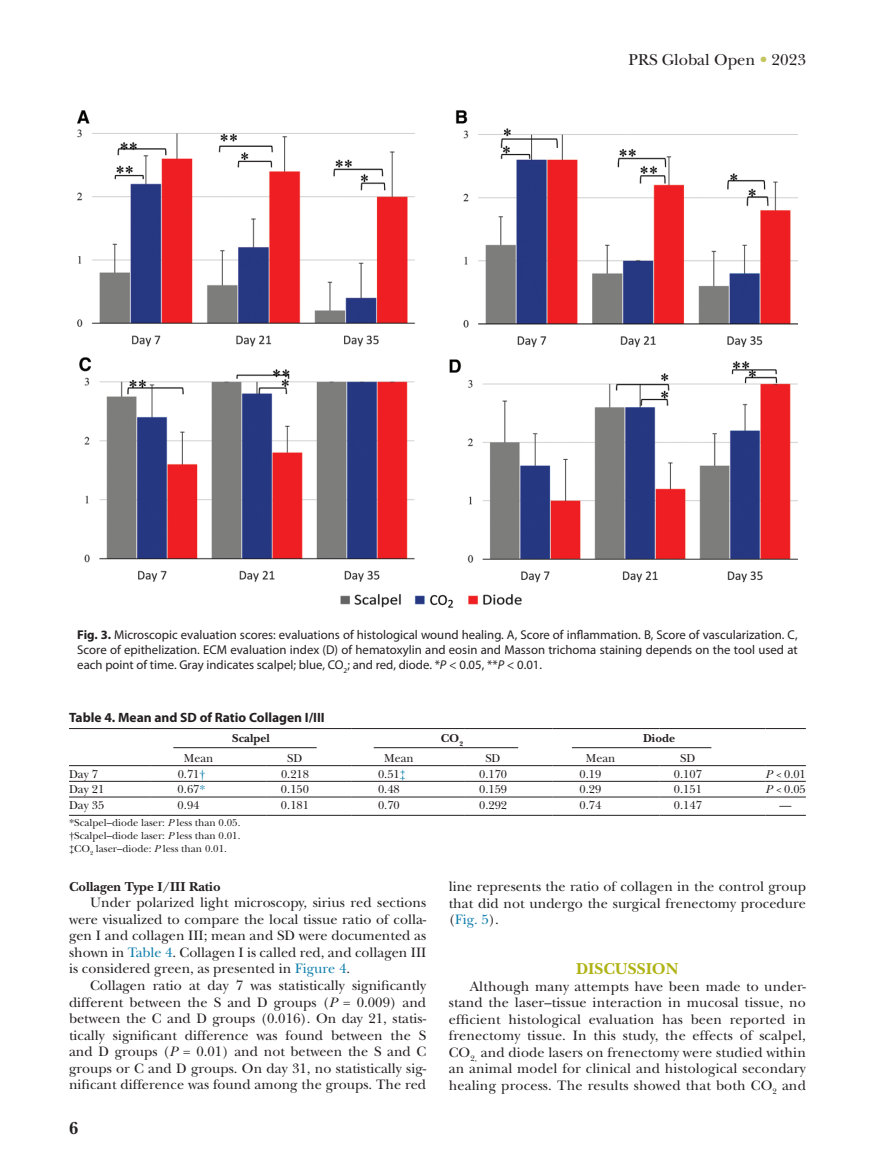
<style>
.page{position:relative;width:878px;height:1175px;background:#fff}
.page>*{position:absolute;margin:0;border:0;box-sizing:border-box;transform-origin:0 0}
.t1{font:700 18px "New Baskerville Std";color:#231f20}
.t2{font:16.5px "New Baskerville Std";color:#231f20}
.t3{font:700 16.5px "New Baskerville Std";color:#afb314}
.t4{font:14.25px/16.5px "New Baskerville Std";color:#231f20;text-align:justify}
.t5{font:700 13.5px "Myriad Pro";color:#231f20}
.t6{font:700 13.5px "New Baskerville Std";color:#231f20}
.t7{font:12.75px/15px "Myriad Pro";color:#231f20;text-align:justify}
.t8{font:12px "New Baskerville Std";color:#231f20}
.t9{font:700 12px "New Baskerville Std";color:#231f20}
.t10{font:10.5px/12.8px "New Baskerville Std";color:#231f20;text-align:justify}
.s1{color:#c5c660}
.s2{font-weight:700}
.s3{font-style:italic}
.s4{color:#0f7eac}
</style>
<div class="page">
<img style="left:77px;top:110px;width:720px;height:498px">
<hr style="left:69px;top:728px;width:82px;height:1px;background:#231f20">
<hr style="left:151px;top:728px;width:116px;height:1px;background:#231f20">
<hr style="left:267px;top:728px;width:84px;height:1px;background:#231f20">
<hr style="left:351px;top:728px;width:114px;height:1px;background:#231f20">
<hr style="left:465px;top:728px;width:87px;height:1px;background:#231f20">
<hr style="left:552px;top:728px;width:107px;height:1px;background:#231f20">
<hr style="left:659px;top:728px;width:106px;height:1px;background:#231f20">
<hr style="left:765px;top:728px;width:40px;height:1px;background:#231f20">
<hr style="left:69px;top:765px;width:82px;height:1px;background:#231f20">
<hr style="left:151px;top:765px;width:116px;height:1px;background:#231f20">
<hr style="left:267px;top:765px;width:84px;height:1px;background:#231f20">
<hr style="left:351px;top:765px;width:114px;height:1px;background:#231f20">
<hr style="left:465px;top:765px;width:87px;height:1px;background:#231f20">
<hr style="left:552px;top:765px;width:107px;height:1px;background:#231f20">
<hr style="left:659px;top:765px;width:106px;height:1px;background:#231f20">
<hr style="left:765px;top:765px;width:40px;height:1px;background:#231f20">
<hr style="left:69px;top:781px;width:82px;height:1px;background:#231f20">
<hr style="left:151px;top:781px;width:116px;height:1px;background:#231f20">
<hr style="left:267px;top:781px;width:84px;height:1px;background:#231f20">
<hr style="left:351px;top:781px;width:114px;height:1px;background:#231f20">
<hr style="left:465px;top:781px;width:87px;height:1px;background:#231f20">
<hr style="left:552px;top:781px;width:107px;height:1px;background:#231f20">
<hr style="left:659px;top:781px;width:106px;height:1px;background:#231f20">
<hr style="left:765px;top:781px;width:40px;height:1px;background:#231f20">
<hr style="left:69px;top:796px;width:82px;height:1px;background:#231f20">
<hr style="left:69px;top:815px;width:82px;height:1px;background:#231f20">
<hr style="left:151px;top:796px;width:116px;height:1px;background:#231f20">
<hr style="left:151px;top:815px;width:116px;height:1px;background:#231f20">
<hr style="left:267px;top:796px;width:84px;height:1px;background:#231f20">
<hr style="left:267px;top:815px;width:84px;height:1px;background:#231f20">
<hr style="left:351px;top:796px;width:114px;height:1px;background:#231f20">
<hr style="left:351px;top:815px;width:114px;height:1px;background:#231f20">
<hr style="left:465px;top:796px;width:87px;height:1px;background:#231f20">
<hr style="left:465px;top:815px;width:87px;height:1px;background:#231f20">
<hr style="left:552px;top:796px;width:107px;height:1px;background:#231f20">
<hr style="left:552px;top:815px;width:107px;height:1px;background:#231f20">
<hr style="left:659px;top:796px;width:106px;height:1px;background:#231f20">
<hr style="left:659px;top:815px;width:106px;height:1px;background:#231f20">
<hr style="left:765px;top:796px;width:40px;height:1px;background:#231f20">
<hr style="left:765px;top:815px;width:40px;height:1px;background:#231f20">
<hr style="left:173px;top:747px;width:143px;height:1px;background:#231f20">
<hr style="left:374px;top:747px;width:144px;height:1px;background:#231f20">
<hr style="left:572px;top:747px;width:139px;height:1px;background:#231f20">
<p class="t2" style="left:628px;top:50px;width:179px">PRS Global Open <span class="s1">•</span> 2023</p>
<p class="t7" style="left:77px;top:626px;width:722px"><span class="s2">Fig. 3.</span> Microscopic evaluation scores: evaluations of histological wound healing. A, Score of inflammation. B, Score of vascularization. C, Score of epithelization. ECM evaluation index (D) of hematoxylin and eosin and Masson trichoma staining depends on the tool used at each point of time. Gray indicates scalpel; blue, CO<sub>2</sub>; and red, diode. *<span class="s3">P</span> &lt; 0.05, **<span class="s3">P</span> &lt; 0.01.</p>
<p class="t5" style="left:69px;top:709px;width:257px">Table 4. Mean and SD of Ratio Collagen I/III</p>
<p class="t9" style="left:232px;top:731px;width:39px">Scalpel</p>
<p class="t9" style="left:441px;top:731px;width:24px">CO<sub>2</sub></p>
<p class="t9" style="left:643px;top:731px;width:33px">Diode</p>
<p class="t8" style="left:184px;top:751px;width:31px">Mean</p>
<p class="t8" style="left:287px;top:751px;width:17px">SD</p>
<p class="t8" style="left:384px;top:751px;width:31px">Mean</p>
<p class="t8" style="left:485px;top:751px;width:17px">SD</p>
<p class="t8" style="left:585px;top:751px;width:31px">Mean</p>
<p class="t8" style="left:680px;top:751px;width:17px">SD</p>
<p class="t8" style="left:69px;top:766px;width:31px">Day 7</p>
<p class="t8" style="left:178px;top:766px;width:29px">0.71<span class="s4">†</span></p>
<p class="t8" style="left:281px;top:766px;width:30px">0.218</p>
<p class="t8" style="left:378px;top:766px;width:29px">0.51<span class="s4">‡</span></p>
<p class="t8" style="left:479px;top:766px;width:30px">0.170</p>
<p class="t8" style="left:579px;top:766px;width:23px">0.19</p>
<p class="t8" style="left:673px;top:766px;width:30px">0.107</p>
<p class="t8" style="left:765px;top:766px;width:42px"><span class="s3">P &lt;</span> 0.01</p>
<p class="t8" style="left:69px;top:782px;width:37px">Day 21</p>
<p class="t8" style="left:178px;top:782px;width:29px">0.67<span class="s4">*</span></p>
<p class="t8" style="left:281px;top:782px;width:30px">0.150</p>
<p class="t8" style="left:378px;top:782px;width:23px">0.48</p>
<p class="t8" style="left:479px;top:782px;width:30px">0.159</p>
<p class="t8" style="left:579px;top:782px;width:23px">0.29</p>
<p class="t8" style="left:673px;top:782px;width:30px">0.151</p>
<p class="t8" style="left:765px;top:782px;width:42px"><span class="s3">P &lt;</span> 0.05</p>
<p class="t8" style="left:69px;top:798px;width:37px">Day 35</p>
<p class="t8" style="left:178px;top:798px;width:23px">0.94</p>
<p class="t8" style="left:281px;top:798px;width:30px">0.181</p>
<p class="t8" style="left:378px;top:798px;width:23px">0.70</p>
<p class="t8" style="left:479px;top:798px;width:30px">0.292</p>
<p class="t8" style="left:579px;top:798px;width:23px">0.74</p>
<p class="t8" style="left:673px;top:798px;width:30px">0.147</p>
<p class="t8" style="left:779px;top:798px;width:13px">—</p>
<p class="t10" style="left:69px;top:816px;width:173px">*Scalpel–diode laser: <span class="s3">P</span> less than 0.05. †Scalpel–diode laser: <span class="s3">P</span> less than 0.01. ‡CO<sub>2</sub> laser–diode: <span class="s3">P</span> less than 0.01.</p>
<p class="t6" style="left:69px;top:878px;width:153px">Collagen Type I/III Ratio</p>
<p class="t4" style="left:69px;top:894px;width:359px;text-indent:21px">Under polarized light microscopy, sirius red sections were visualized to compare the local tissue ratio of colla&shy;gen I and collagen III; mean and SD were documented as shown in <span class="s4">Table 4</span>. Collagen I is called red, and collagen III is considered green, as presented in <span class="s4">Figure 4</span>.</p>
<p class="t4" style="left:69px;top:977px;width:359px;text-indent:21px">Collagen ratio at day 7 was statistically significantly different between the S and D groups (<span class="s3">P</span> = 0.009) and between the C and D groups (0.016). On day 21, statis&shy;tically significant difference was found between the S and D groups (<span class="s3">P</span> = 0.01) and not between the S and C groups or C and D groups. On day 31, no statistically sig&shy;nificant difference was found among the groups. The red</p>
<p class="t1" style="left:69px;top:1118px;width:11px">6</p>
<p class="t4" style="left:449px;top:878px;width:359px">line represents the ratio of collagen in the control group that did not undergo the surgical frenectomy procedure (<span class="s4">Fig. 5</span>).</p>
<p class="t3" style="left:576px;top:959px;width:104px">DISCUSSION</p>
<p class="t4" style="left:448px;top:977px;width:359px;text-indent:21px">Although many attempts have been made to under&shy;stand the laser–tissue interaction in mucosal tissue, no efficient histological evaluation has been reported in frenectomy tissue. In this study, the effects of scalpel, CO<sub>2,</sub> and diode lasers on frenectomy were studied within an animal model for clinical and histological secondary healing process. The results showed that both CO<sub>2</sub> and</p>
</div>
